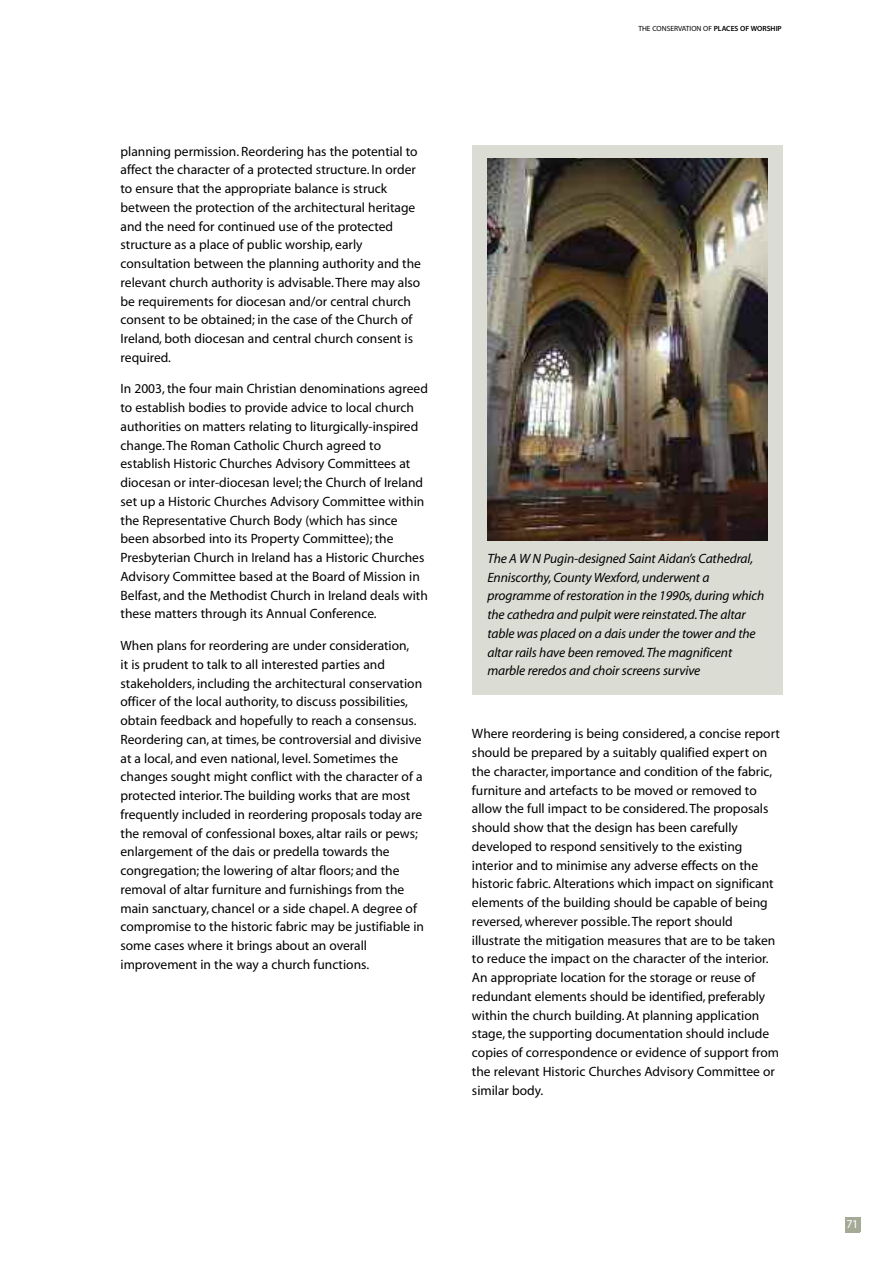
<style>
.page{position:relative;width:893px;height:1263px;background:#fff}
.page>*{position:absolute;margin:0;border:0;box-sizing:border-box;transform-origin:0 0}
.t1{font:13.5px/18.8px "Myriad MM.400.wt.600.wd";color:#000}
.t2{font:13.5px/18.8px "Myriad MM It.400.wt.600.wd";letter-spacing:-.01em;color:#000}
.t3{font:12px "Myriad MM.400.wt.600.wd";color:#fff}
.t4{font:7.5px "Myriad MM.400.wt.600.wd";color:#000}
.s1{font-family:"Myriad MM.565.wt.600.wd"}
</style>
<div class="page">
<div style="left:845px;top:1217px;width:15px;height:15px;background:#a5aa97"></div>
<div style="left:472px;top:145px;width:310px;height:549px;background:#dbddd5"></div>
<img style="left:487px;top:158px;width:281px;height:382px">
<p class="t4" style="left:638px;top:26px;width:145px">THE CONSERVATION OF <span class="s1">PLACES OF WORSHIP</span></p>
<p class="t1" style="left:121px;top:143px;width:302px">planning permission. Reordering has the potential to affect the character of a protected structure. In order to ensure that the appropriate balance is struck between the protection of the architectural heritage and the need for continued use of the protected structure as a place of public worship, early consultation between the planning authority and the relevant church authority is advisable.There may also be requirements for diocesan and/or central church consent to be obtained; in the case of the Church of Ireland, both diocesan and central church consent is required.</p>
<p class="t1" style="left:121px;top:381px;width:309px">In 2003, the four main Christian denominations agreed to establish bodies to provide advice to local church authorities on matters relating to liturgically-inspired change.The Roman Catholic Church agreed to establish Historic Churches Advisory Committees at diocesan or inter-diocesan level; the Church of Ireland set up a Historic Churches Advisory Committee within the Representative Church Body (which has since been absorbed into its Property Committee); the Presbyterian Church in Ireland has a Historic Churches Advisory Committee based at the Board of Mission in Belfast, and the Methodist Church in Ireland deals with these matters through its Annual Conference.</p>
<p class="t1" style="left:121px;top:637px;width:305px">When plans for reordering are under consideration,<br>it is prudent to talk to all interested parties and stakeholders, including the architectural conservation officer of the local authority, to discuss possibilities, obtain feedback and hopefully to reach a consensus.<br>Reordering can, at times, be controversial and divisive at a local, and even national, level. Sometimes the changes sought might conflict with the character of a protected interior.The building works that are most frequently included in reordering proposals today are the removal of confessional boxes, altar rails or pews; enlargement of the dais or predella towards the congregation; the lowering of altar floors; and the removal of altar furniture and furnishings from the main sanctuary, chancel or a side chapel. A degree of compromise to the historic fabric may be justifiable in some cases where it brings about an overall improvement in the way a church functions.</p>
<p class="t2" style="left:487px;top:550px;width:278px">The A W N Pugin-designed Saint Aidan’s Cathedral, Enniscorthy,County Wexford,underwent a programme of restoration in the 1990s,during which the cathedra and pulpit were reinstated.The altar table was placed on a dais under the tower and the altar rails have been removed.The magnificent marble reredos and choir screens survive</p>
<p class="t1" style="left:472px;top:726px;width:309px">Where reordering is being considered, a concise report should be prepared by a suitably qualified expert on the character, importance and condition of the fabric, furniture and artefacts to be moved or removed to allow the full impact to be considered.The proposals should show that the design has been carefully developed to respond sensitively to the existing interior and to minimise any adverse effects on the historic fabric. Alterations which impact on significant elements of the building should be capable of being reversed, wherever possible.The report should illustrate the mitigation measures that are to be taken to reduce the impact on the character of the interior.<br>An appropriate location for the storage or reuse of redundant elements should be identified, preferably within the church building. At planning application stage, the supporting documentation should include copies of correspondence or evidence of support from the relevant Historic Churches Advisory Committee or similar body.</p>
<p class="t3" style="left:846px;top:1220px;width:13px">71</p>
</div>
